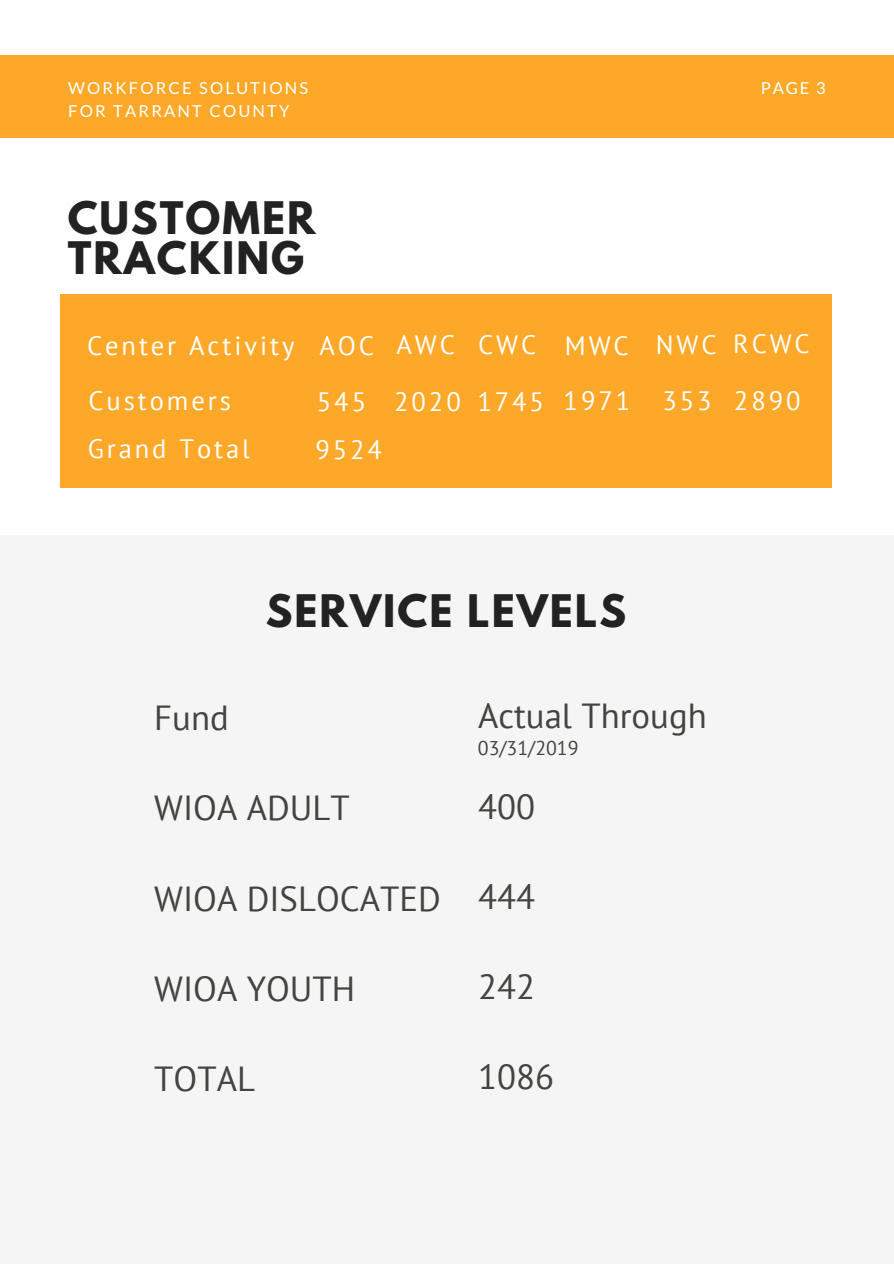
<style>
.page{position:relative;width:894px;height:1264px;background:#fff}
.page>*{position:absolute;margin:0;border:0;box-sizing:border-box;transform-origin:0 0}
.t1{font:700 39.75px/40.5px "League Spartan";letter-spacing:.05em;color:#222}
.t2{font:34.8px "PT Sans";color:#43443e}
.t3{font:26.55px/56.1px "PT Sans";letter-spacing:.11em;color:#fff}
.t4{font:19.8px "PT Sans";color:#43443e}
.t5{font:16.5px/22.5px "Lato";letter-spacing:.13em;color:#fff}
</style>
<div class="page">
<div style="left:0;top:55px;width:893px;height:83px;background:#fda828"></div>
<div style="left:0;top:536px;width:893px;height:727px;background:#f5f5f5"></div>
<div style="left:783px;top:295px;width:48px;height:192px;background:#fda828"></div>
<div style="left:107px;top:295px;width:676px;height:192px;background:#fda828"></div>
<div style="left:60px;top:295px;width:47px;height:192px;background:#fda828"></div>
<p class="t5" style="left:68px;top:77px;width:241px">WORKFORCE SOLUTIONS<br>FOR TARRANT COUNTY</p>
<p class="t5" style="left:760px;top:76px;width:66px">PAGE 3</p>
<h1 class="t1" style="left:68px;top:203px;width:249px">CUSTOMER<br>TRACKING</h1>
<p class="t3" style="left:87px;top:317px;width:209px">Center Activity</p>
<p class="t3" style="left:89px;top:372px;width:144px">Customers</p>
<p class="t3" style="left:88px;top:420px;width:164px">Grand Total</p>
<p class="t3" style="left:317px;top:316px;width:494px">AOC AWC CWC MWC NWC RCWC<br>545 2020 1745 1971 353 2890</p>
<p class="t3" style="left:315px;top:421px;width:68px">9524</p>
<h2 class="t2" style="left:154px;top:695px;width:76px">Fund</h2>
<h1 class="t1" style="left:266px;top:595px;width:362px">SERVICE LEVELS</h1>
<h2 class="t2" style="left:478px;top:693px;width:230px">Actual Through</h2>
<p class="t4" style="left:478px;top:735px;width:102px">03/31/2019</p>
<h2 class="t2" style="left:154px;top:785px;width:197px">WIOA ADULT</h2>
<h2 class="t2" style="left:478px;top:783px;width:58px">400</h2>
<h2 class="t2" style="left:154px;top:875px;width:288px">WIOA DISLOCATED</h2>
<h2 class="t2" style="left:478px;top:873px;width:58px">444</h2>
<h2 class="t2" style="left:154px;top:965px;width:202px">WIOA YOUTH</h2>
<h2 class="t2" style="left:478px;top:963px;width:58px">242</h2>
<h2 class="t2" style="left:154px;top:1055px;width:102px">TOTAL</h2>
<h2 class="t2" style="left:478px;top:1053px;width:77px">1086</h2>
</div>
